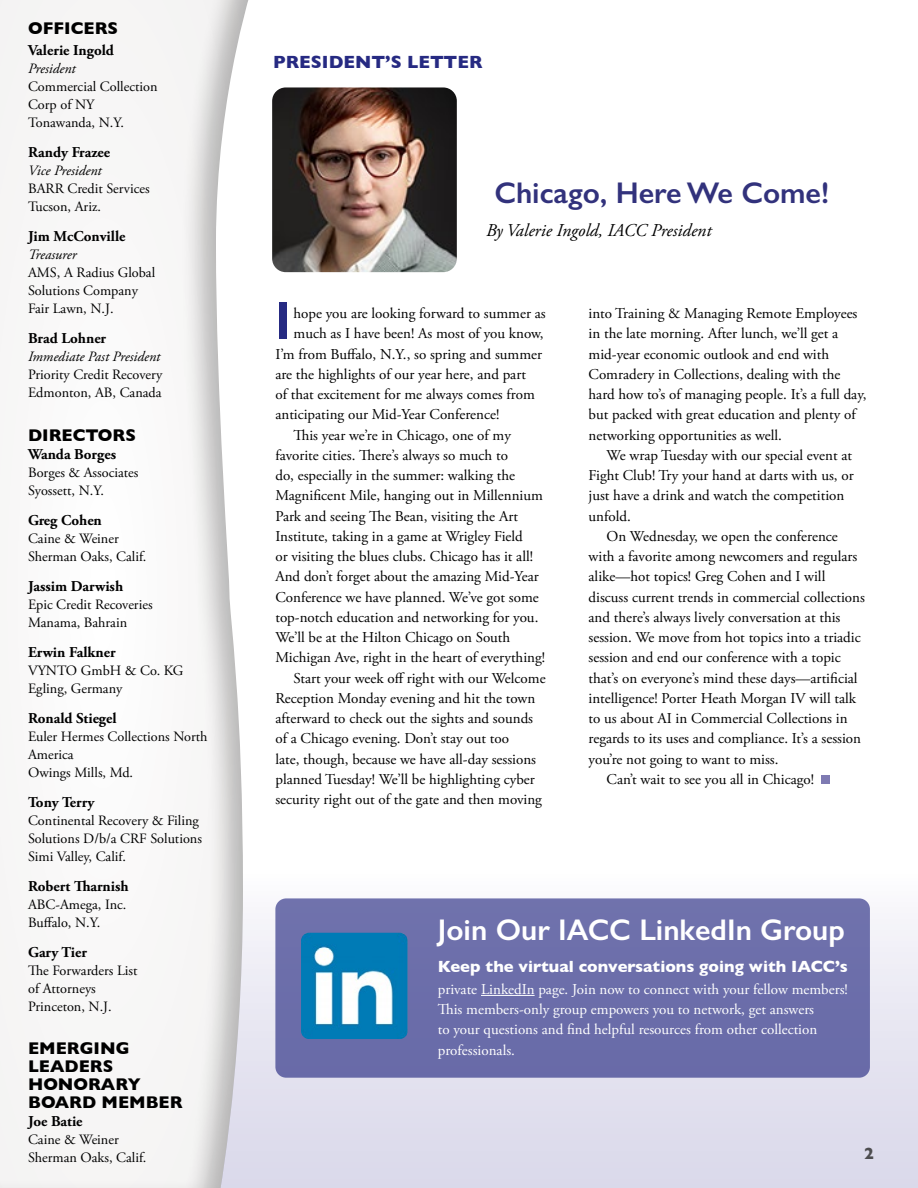
<style>
.page{position:relative;width:918px;height:1188px;background:#fff}
.page>*{position:absolute;margin:0;border:0;box-sizing:border-box;transform-origin:0 0}
.Body_P1{font:600 53.55px "Gill Sans";color:#262a82}
.Headline{font:600 30px "Gill Sans";color:#fff}
.Headline-2{font:600 30px "Gill Sans";color:#32327c}
.Byline{font:italic 18px "Adobe Garamond Pro";color:#000}
.t1{font:700 18px "Gill Sans";color:#262a82}
.Pa8{font:700 17.25px/18px "Gill Sans";color:#000}
.Pa7{font:700 17.25px "Gill Sans";color:#000}
.Subhead{font:700 16.5px "Gill Sans";color:#fff}
.t2{font:700 16.5px "Gill Sans";color:#4d4d4f}
.Body{font:15px/20.2px "Adobe Garamond Pro";color:#000}
.Body_P1-2{font:15px "Adobe Garamond Pro";color:#000}
.Pa8-2{font:700 15px "Adobe Garamond Pro";color:#000}
.Body_No_Indent{font:15px/20.2px "Adobe Garamond Pro";color:#fff}
.Subhead-2{font:15px "Adobe Garamond Pro";color:#fff}
.Pa8-3{font:14.25px/18px "Adobe Garamond Pro";color:#000}
.s1{font-style:italic}
</style>
<div class="page">
<div style="left:0;top:866px;width:918px;height:322px;background:linear-gradient(to bottom,#fbfbfd,#d8d6e9)"></div>
<img style="left:272px;top:87px;width:185px;height:185px">
<div style="left:0;top:0;width:271px;height:1188px;background:#000;opacity:.25"></div>
<div style="left:822px;top:776px;width:8px;height:8px;background:#7e7ab2"></div>
<div style="left:275px;top:898px;width:595px;height:180px;background:#6b6eaa;border-radius:11px"></div>
<hr style="left:481px;top:995px;width:54px;height:1px;background:#fff">
<img style="left:301px;top:933px;width:107px;height:106px">
<p class="Pa7" style="left:28px;top:15px;width:92px">OFFICERS</p>
<p class="Pa8-2" style="left:28px;top:42px;width:87px">Valerie Ingold</p>
<p class="Pa8-3" style="left:28px;top:60px;width:131px"><span class="s1">President<br></span>Commercial Collection<br>Corp of NY<br>Tonawanda, N.Y.</p>
<p class="Pa8-2" style="left:28px;top:144px;width:84px">Randy Frazee</p>
<p class="Pa8-3" style="left:28px;top:162px;width:123px"><span class="s1">Vice President<br></span>BARR Credit Services<br>Tucson, Ariz.</p>
<p class="Pa8-2" style="left:28px;top:228px;width:99px">Jim McConville</p>
<p class="Pa8-3" style="left:28px;top:246px;width:129px"><span class="s1">Treasurer<br></span>AMS, A Radius Global<br>Solutions Company<br>Fair Lawn, N.J.</p>
<p class="Pa8-2" style="left:28px;top:330px;width:80px">Brad Lohner</p>
<p class="Pa8-3" style="left:28px;top:348px;width:136px"><span class="s1">Immediate Past President<br></span>Priority Credit Recovery<br>Edmonton, AB, Canada</p>
<p class="Pa8" style="left:28px;top:425px;width:109px">DIRECTORS</p>
<p class="Pa8-2" style="left:28px;top:445px;width:89px">Wanda Borges</p>
<p class="Pa8-3" style="left:28px;top:464px;width:112px">Borges &amp; Associates<br>Syossett, N.Y.</p>
<p class="Pa8-2" style="left:28px;top:511px;width:75px">Greg Cohen</p>
<p class="Pa8-3" style="left:28px;top:530px;width:120px">Caine &amp; Weiner<br>Sherman Oaks, Calif.</p>
<p class="Pa8-2" style="left:28px;top:577px;width:97px">Jassim Darwish</p>
<p class="Pa8-3" style="left:28px;top:596px;width:126px">Epic Credit Recoveries<br>Manama, Bahrain</p>
<p class="Pa8-2" style="left:28px;top:643px;width:89px">Erwin Falkner</p>
<p class="Pa8-3" style="left:28px;top:662px;width:157px">VYNTO GmbH &amp; Co. KG<br>Egling, Germany</p>
<p class="Pa8-2" style="left:28px;top:709px;width:90px">Ronald Stiegel</p>
<p class="Pa8-3" style="left:28px;top:728px;width:181px">Euler Hermes Collections North<br>America<br>Owings Mills, Md.</p>
<p class="Pa8-2" style="left:28px;top:793px;width:68px">Tony Terry</p>
<p class="Pa8-3" style="left:28px;top:812px;width:175px">Continental Recovery &amp; Filing<br>Solutions D/b/a CRF Solutions<br>Simi Valley, Calif.</p>
<p class="Pa8-2" style="left:28px;top:877px;width:102px">Robert Tharnish</p>
<p class="Pa8-3" style="left:28px;top:896px;width:100px">ABC-Amega, Inc.<br>Buffalo, N.Y.</p>
<p class="Pa8-2" style="left:28px;top:943px;width:60px">Gary Tier</p>
<p class="Pa8-3" style="left:28px;top:962px;width:111px">The Forwarders List of Attorneys<br>Princeton, N.J.</p>
<p class="Pa8" style="left:28px;top:1039px;width:156px">EMERGING<br>LEADERS<br>HONORARY<br>BOARD MEMBER</p>
<p class="Pa8-2" style="left:28px;top:1113px;width:56px">Joe Batie</p>
<p class="Pa8-3" style="left:28px;top:1131px;width:120px">Caine &amp; Weiner<br>Sherman Oaks, Calif.</p>
<p class="t1" style="left:273px;top:48px;width:211px">PRESIDENT’S LETTER</p>
<p class="Headline-2" style="left:494px;top:175px;width:336px">Chicago, Here We Come!</p>
<p class="Byline" style="left:486px;top:219px;width:227px">By Valerie Ingold, IACC President</p>
<p class="Body_P1" style="left:275px;top:288px;width:17px">I</p>
<p class="Body_P1-2" style="left:294px;top:304px;width:254px">hope you are looking forward to summer as</p>
<p class="Body_P1-2" style="left:294px;top:325px;width:252px">much as I have been! As most of you know,</p>
<p class="Body_P1-2" style="left:275px;top:345px;width:268px">I’m from Buffalo, N.Y., so spring and summer</p>
<p class="Body_P1-2" style="left:275px;top:365px;width:252px">are the highlights of our year here, and part</p>
<p class="Body_P1-2" style="left:275px;top:385px;width:261px">of that excitement for me always comes from</p>
<p class="Body_P1-2" style="left:275px;top:406px;width:225px">anticipating our Mid-Year Conference!</p>
<p class="Body" style="left:275px;top:425px;width:271px;text-indent:18px">This year we’re in Chicago, one of my favorite cities. There’s always so much to<br>do, especially in the summer: walking the Magnificent Mile, hanging out in Millennium Park and seeing The Bean, visiting the Art Institute, taking in a game at Wrigley Field<br>or visiting the blues clubs. Chicago has it all!<br>And don’t forget about the amazing Mid-Year Conference we have planned. We’ve got some top-notch education and networking for you.<br>We’ll be at the Hilton Chicago on South Michigan Ave, right in the heart of everything!</p>
<p class="Body" style="left:275px;top:668px;width:272px;text-indent:18px">Start your week off right with our Welcome Reception Monday evening and hit the town afterward to check out the sights and sounds of a Chicago evening. Don’t stay out too<br>late, though, because we have all-day sessions planned Tuesday! We’ll be highlighting cyber security right out of the gate and then moving</p>
<p class="Body" style="left:589px;top:304px;width:279px">into Training &amp; Managing Remote Employees in the late morning. After lunch, we’ll get a mid-year economic outlook and end with Comradery in Collections, dealing with the hard how to’s of managing people. It’s a full day, but packed with great education and plenty of networking opportunities as well.</p>
<p class="Body" style="left:589px;top:446px;width:267px;text-indent:18px">We wrap Tuesday with our special event at Fight Club! Try your hand at darts with us, or just have a drink and watch the competition unfold.</p>
<p class="Body" style="left:589px;top:527px;width:278px;text-indent:18px">On Wednesday, we open the conference with a favorite among newcomers and regulars alike—hot topics! Greg Cohen and I will discuss current trends in commercial collections and there’s always lively conversation at this session. We move from hot topics into a triadic session and end our conference with a topic that’s on everyone’s mind these days—artificial intelligence! Porter Heath Morgan IV will talk to us about AI in Commercial Collections in regards to its uses and compliance. It’s a session you’re not going to want to miss.</p>
<p class="Body" style="left:607px;top:770px;width:209px">Can’t wait to see you all in Chicago!</p>
<p class="Headline" style="left:438px;top:912px;width:409px">Join Our IACC LinkedIn Group</p>
<p class="Subhead" style="left:438px;top:954px;width:412px">Keep the virtual conversations going with IACC’s</p>
<p class="Subhead-2" style="left:438px;top:980px;width:412px">private LinkedIn page. Join now to connect with your fellow members!</p>
<p class="Body_No_Indent" style="left:438px;top:1000px;width:381px">This members-only group empowers you to network, get answers to your questions and find helpful resources from other collection professionals.</p>
<p class="t2" style="left:864px;top:1140px;width:11px">2</p>
</div>
